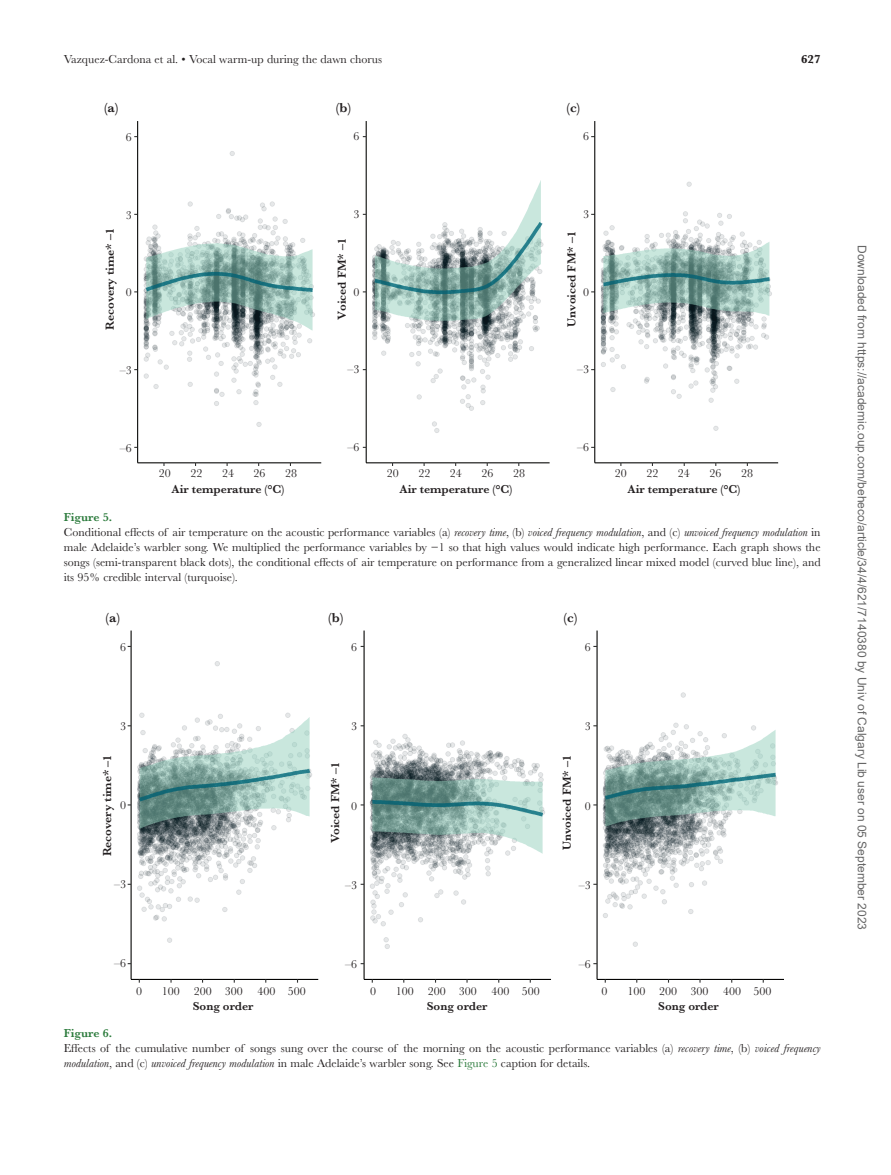
<style>
.page{position:relative;width:891px;height:1175px;background:#fff}
.page>*{position:absolute;margin:0;border:0;box-sizing:border-box;transform-origin:0 0}
.t1{font:600 13.5px "Baskerville MT Std";color:#231f20}
.t2{font:12px/15px "Baskerville MT Std";color:#231f20}
.t3{font:600 12px "Baskerville MT Std";color:#231f20}
.t4{font:12px "Arial";color:#666}
.t5{font:700 12px "Baskerville MT Std";color:#231f20}
.s1{font-weight:600;color:#2a7a3b}
.s2{font-style:italic}
.s3{color:#2a7a3b}
</style>
<div class="page">
<img style="left:134px;top:121px;width:645px;height:345px">
<img style="left:127px;top:630px;width:656px;height:353px">
<p class="t2" style="left:64px;top:52px;width:320px">Vazquez-Cardona et al. • Vocal warm-up during the dawn chorus</p>
<p class="t1" style="left:104px;top:100px;width:16px">(a)</p>
<p class="t1" style="left:336px;top:100px;width:17px">(b)</p>
<p class="t1" style="left:566px;top:100px;width:15px">(c)</p>
<p class="t2" style="left:126px;top:129px;width:7px">6</p>
<p class="t2" style="left:354px;top:128px;width:7px">6</p>
<p class="t2" style="left:583px;top:128px;width:7px">6</p>
<p class="t2" style="left:126px;top:207px;width:7px">3</p>
<p class="t2" style="left:354px;top:206px;width:7px">3</p>
<p class="t2" style="left:583px;top:206px;width:7px">3</p>
<p class="t3" style="left:103px;top:330px;width:103px;rotate:-90deg">Recovery time* –1</p>
<p class="t2" style="left:126px;top:285px;width:7px">0</p>
<p class="t3" style="left:335px;top:320px;width:84px;rotate:-90deg">Voiced FM* –1</p>
<p class="t3" style="left:565px;top:327px;width:97px;rotate:-90deg">Unvoiced FM* –1</p>
<p class="t2" style="left:354px;top:284px;width:7px">0</p>
<p class="t2" style="left:583px;top:284px;width:7px">0</p>
<p class="t2" style="left:120px;top:363px;width:13px">–3</p>
<p class="t2" style="left:348px;top:362px;width:13px">–3</p>
<p class="t2" style="left:577px;top:362px;width:13px">–3</p>
<p class="t2" style="left:120px;top:440px;width:13px">–6</p>
<p class="t2" style="left:348px;top:440px;width:13px">–6</p>
<p class="t2" style="left:577px;top:440px;width:13px">–6</p>
<p class="t2" style="left:159px;top:466px;width:13px">20</p>
<p class="t2" style="left:190px;top:466px;width:13px">22</p>
<p class="t2" style="left:222px;top:466px;width:13px">24</p>
<p class="t2" style="left:254px;top:466px;width:13px">26</p>
<p class="t2" style="left:285px;top:466px;width:13px">28</p>
<p class="t3" style="left:171px;top:482px;width:115px">Air temperature (°C)</p>
<p class="t2" style="left:387px;top:466px;width:13px">20</p>
<p class="t2" style="left:418px;top:466px;width:13px">22</p>
<p class="t2" style="left:450px;top:466px;width:13px">24</p>
<p class="t2" style="left:482px;top:466px;width:13px">26</p>
<p class="t2" style="left:513px;top:466px;width:13px">28</p>
<p class="t3" style="left:399px;top:482px;width:115px">Air temperature (°C)</p>
<p class="t2" style="left:615px;top:466px;width:13px">20</p>
<p class="t2" style="left:646px;top:466px;width:13px">22</p>
<p class="t2" style="left:678px;top:466px;width:13px">24</p>
<p class="t2" style="left:710px;top:466px;width:13px">26</p>
<p class="t2" style="left:741px;top:466px;width:13px">28</p>
<p class="t3" style="left:627px;top:482px;width:115px">Air temperature (°C)</p>
<p class="t5" style="left:801px;top:52px;width:21px">627</p>
<p class="t2" style="left:64px;top:509px;width:758px"><span class="s1">Figure 5.<br></span>Conditional effects of air temperature on the acoustic performance variables (a) <span class="s2">recovery time</span>, (b) <span class="s2">voiced frequency modulation</span>, and (c) <span class="s2">unvoiced frequency modulation</span> in male Adelaide’s warbler song. We multiplied the performance variables by −1 so that high values would indicate high performance. Each graph shows the songs (semi-transparent black dots), the conditional effects of air temperature on performance from a generalized linear mixed model (curved blue line), and its 95% credible interval (turquoise).</p>
<p class="t1" style="left:106px;top:610px;width:16px">(a)</p>
<p class="t1" style="left:328px;top:610px;width:17px">(b)</p>
<p class="t1" style="left:564px;top:610px;width:15px">(c)</p>
<p class="t2" style="left:120px;top:639px;width:7px">6</p>
<p class="t2" style="left:351px;top:639px;width:7px">6</p>
<p class="t2" style="left:585px;top:639px;width:7px">6</p>
<p class="t2" style="left:120px;top:718px;width:7px">3</p>
<p class="t2" style="left:351px;top:719px;width:7px">3</p>
<p class="t2" style="left:585px;top:719px;width:7px">3</p>
<p class="t3" style="left:100px;top:856px;width:103px;rotate:-90deg">Recovery time* –1</p>
<p class="t2" style="left:120px;top:797px;width:7px">0</p>
<p class="t3" style="left:328px;top:843px;width:82px;rotate:-90deg">Voiced FM* –1</p>
<p class="t2" style="left:351px;top:798px;width:7px">0</p>
<p class="t3" style="left:560px;top:850px;width:96px;rotate:-90deg">Unvoiced FM* –1</p>
<p class="t2" style="left:585px;top:798px;width:7px">0</p>
<p class="t2" style="left:114px;top:876px;width:13px">–3</p>
<p class="t2" style="left:114px;top:956px;width:13px">–6</p>
<p class="t2" style="left:345px;top:877px;width:13px">–3</p>
<p class="t2" style="left:345px;top:957px;width:13px">–6</p>
<p class="t2" style="left:579px;top:877px;width:13px">–3</p>
<p class="t2" style="left:579px;top:957px;width:13px">–6</p>
<p class="t2" style="left:602px;top:983px;width:7px">0</p>
<p class="t2" style="left:627px;top:983px;width:146px">100 200 300 400 500</p>
<p class="t2" style="left:64px;top:1026px;width:758px"><span class="s1">Figure 6.<br></span>Effects of the cumulative number of songs sung over the course of the morning on the acoustic performance variables (a) <span class="s2">recovery time</span>, (b) <span class="s2">voiced frequency modulation</span>, and (c) <span class="s2">unvoiced frequency modulation</span> in male Adelaide’s warbler song. See <span class="s3">Figure 5</span> caption for details.</p>
<p class="t2" style="left:136px;top:983px;width:7px">0</p>
<p class="t2" style="left:162px;top:983px;width:146px">100 200 300 400 500</p>
<p class="t2" style="left:370px;top:983px;width:7px">0</p>
<p class="t2" style="left:396px;top:983px;width:146px">100 200 300 400 500</p>
<p class="t3" style="left:193px;top:999px;width:62px">Song order</p>
<p class="t3" style="left:427px;top:999px;width:62px">Song order</p>
<p class="t3" style="left:658px;top:999px;width:62px">Song order</p>
<p class="t4" style="left:866px;top:245px;width:686px;rotate:90deg">Downloaded from https://academic.oup.com/beheco/article/34/4/621/7140380 by Univ of Calgary Lib user on 05 September 2023</p>
</div>
